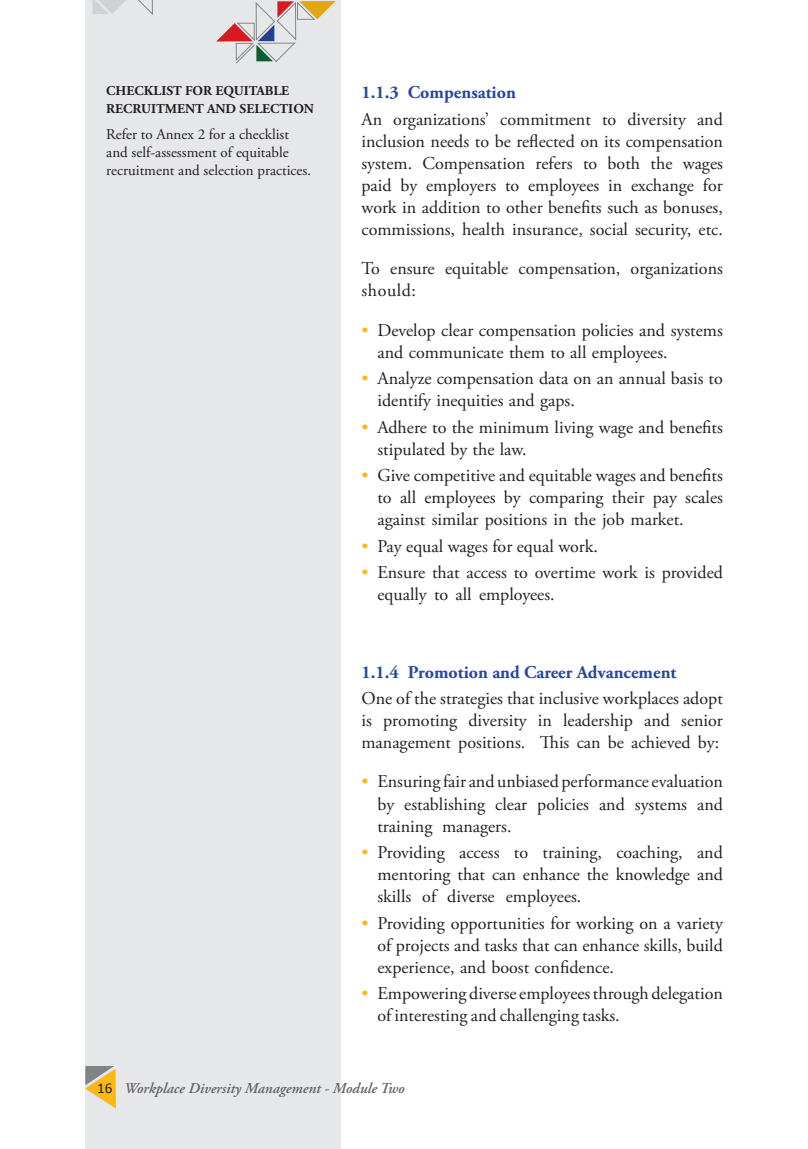
<style>
.page{position:relative;width:808px;height:1149px;background:#fff}
.page>*{position:absolute;margin:0;border:0;box-sizing:border-box;transform-origin:0 0}
.t1{font:18px/22px "Adobe Garamond Pro";color:#231f20;text-align:justify}
.t2{font:700 18px "Adobe Garamond Pro";color:#28469d}
.t3{font:15px/18px "Adobe Garamond Pro";color:#231f20}
.t4{font:italic 600 15px "Adobe Garamond Pro";color:#636366}
.t5{font:700 13.5px/18px "Adobe Garamond Pro";color:#231f20}
.s1{color:#fcb814}
.s2{font-family:"Calibri";font-weight:400;font-style:normal;color:#231f20}
</style>
<div class="page">
<div style="left:85px;top:0;width:255px;height:1148px;background:#e6e7e9"></div>
<svg style="left:92px;top:0;width:61px;height:15px"></svg>
<svg style="left:216px;top:1px;width:120px;height:63px"></svg>
<svg style="left:85px;top:1066px;width:31px;height:42px"></svg>
<p class="t5" style="left:106px;top:82px;width:209px">CHECKLIST FOR EQUITABLE<br>RECRUITMENT AND SELECTION</p>
<p class="t3" style="left:106px;top:126px;width:204px">Refer to Annex 2 for a checklist and self-assessment of equitable recruitment and selection practices.</p>
<p class="t2" style="left:361px;top:82px;width:156px">1.1.3 Compensation</p>
<p class="t1" style="left:361px;top:108px;width:363px">An organizations’ commitment to diversity and inclusion needs to be reflected on its compensation system. Compensation refers to both the wages paid by employers to employees in exchange for work in addition to other benefits such as bonuses, commissions, health insurance, social security, etc.</p>
<p class="t1" style="left:361px;top:258px;width:363px">To ensure equitable compensation, organizations should:</p>
<p class="t1" style="left:377px;top:319px;width:347px;text-indent:-16px"><span class="s1">•</span> Develop clear compensation policies and systems and communicate them to all employees.</p>
<p class="t1" style="left:377px;top:368px;width:347px;text-indent:-16px"><span class="s1">•</span> Analyze compensation data on an annual basis to identify inequities and gaps.</p>
<p class="t1" style="left:377px;top:416px;width:347px;text-indent:-16px"><span class="s1">•</span> Adhere to the minimum living wage and benefits stipulated by the law.</p>
<p class="t1" style="left:377px;top:465px;width:347px;text-indent:-16px"><span class="s1">•</span> Give competitive and equitable wages and benefits to all employees by comparing their pay scales against similar positions in the job market.</p>
<p class="t1" style="left:361px;top:535px;width:236px"><span class="s1">•</span> Pay equal wages for equal work.</p>
<p class="t1" style="left:377px;top:561px;width:347px;text-indent:-16px"><span class="s1">•</span> Ensure that access to overtime work is provided equally to all employees.</p>
<p class="t2" style="left:361px;top:661px;width:316px">1.1.4 Promotion and Career Advancement</p>
<p class="t1" style="left:361px;top:687px;width:363px">One of the strategies that inclusive workplaces adopt is promoting diversity in leadership and senior management positions. This can be achieved by:</p>
<p class="t1" style="left:377px;top:771px;width:347px;text-indent:-16px"><span class="s1">•</span> Ensuring fair and unbiased performance evaluation by establishing clear policies and systems and training managers.</p>
<p class="t1" style="left:377px;top:841px;width:347px;text-indent:-16px"><span class="s1">•</span> Providing access to training, coaching, and mentoring that can enhance the knowledge and skills of diverse employees.</p>
<p class="t1" style="left:377px;top:912px;width:347px;text-indent:-16px"><span class="s1">•</span> Providing opportunities for working on a variety of projects and tasks that can enhance skills, build experience, and boost confidence.</p>
<p class="t1" style="left:377px;top:982px;width:347px;text-indent:-16px"><span class="s1">•</span> Empowering diverse employees through delegation of interesting and challenging tasks.</p>
<p class="t4" style="left:97px;top:1079px;width:158px"><span class="s2">16</span> Workplace Diversity Mana</p>
<p class="t4" style="left:280px;top:1079px;width:126px">gement - Module Two</p>
</div>
